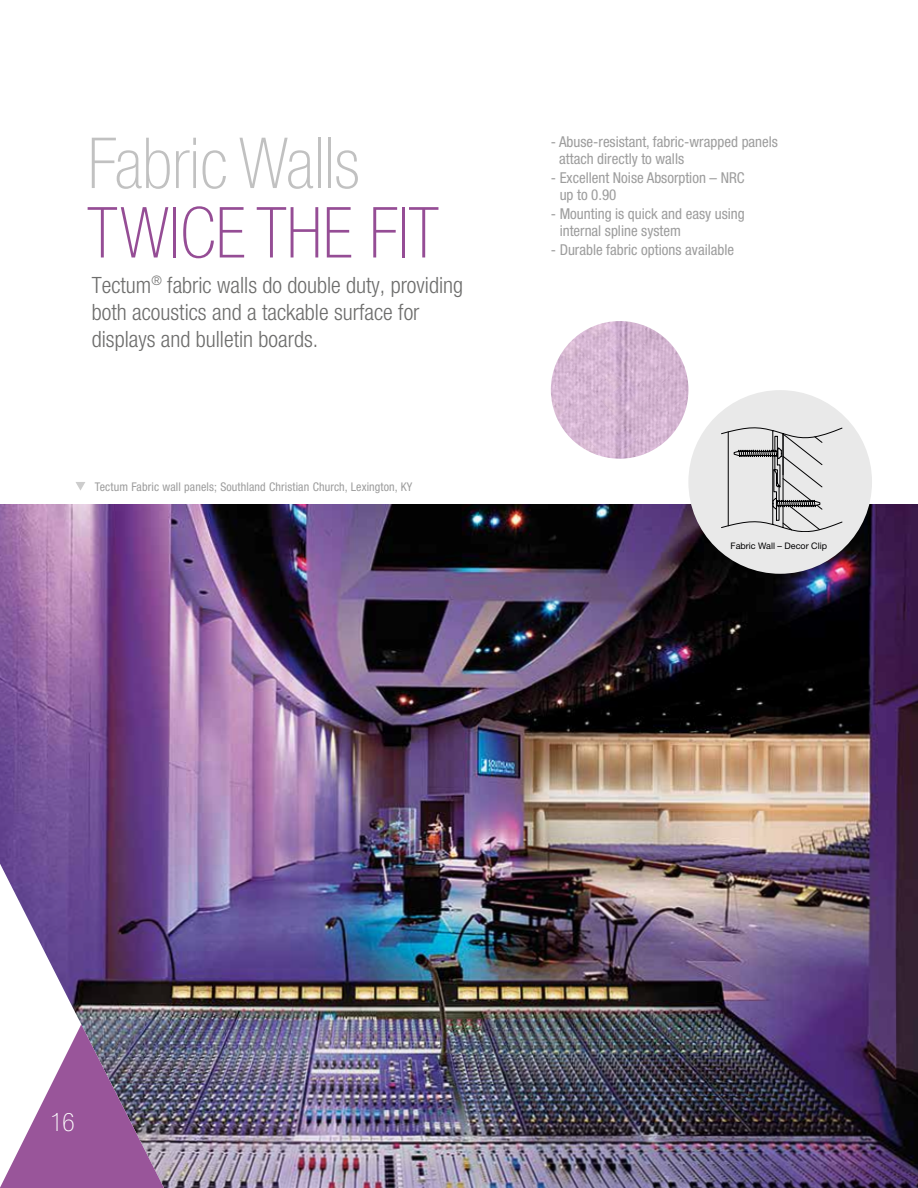
<style>
.page{position:relative;width:918px;height:1188px;background:#fff}
.page>*{position:absolute;margin:0;border:0;box-sizing:border-box;transform-origin:0 0}
.t1{font:100 condensed 70.5px "Helvetica Neue LT Std";color:#c1c1c1}
.t2{font:100 condensed 70.5px "Helvetica Neue LT Std";color:#954d95}
.t3{font:100 condensed 25.5px "Helvetica Neue LT Std";color:#fff}
.t4{font:300 condensed 22.5px/27.3px "Helvetica Neue LT Std";color:#6d6d6c}
.t5{font:condensed 15px/16.5px "Helvetica Neue LT Std";color:#9d9d9d}
.t6{font:condensed 12px "Helvetica Neue LT Std";letter-spacing:.01em;color:#9d9d9d}
.t7{font:9px "Helvetica Neue LT Std";color:#000001}
</style>
<div class="page">
<img style="left:551px;top:321px;width:137px;height:138px">
<img style="left:0;top:505px;width:918px;height:683px">
<svg style="left:0;top:864px;width:164px;height:160px"></svg>
<svg style="left:0;top:1024px;width:164px;height:164px"></svg>
<svg style="left:76px;top:482px;width:9px;height:8px"></svg>
<div style="left:688px;top:390px;width:184px;height:184px;background:#e9e9e9;border-radius:50%"></div>
<svg style="left:721px;top:428px;width:121px;height:104px"></svg>
<h1 class="t1" style="left:87px;top:124px;width:274px">Fabric Walls</h1>
<h1 class="t2" style="left:87px;top:193px;width:353px">TWICE THE FIT</h1>
<h3 class="t4" style="left:92px;top:271px;width:373px">Tectum<sup>®</sup> fabric walls do double duty, providing both acoustics and a tackable surface for displays and bulletin boards.</h3>
<p class="t6" style="left:95px;top:479px;width:319px">Tectum Fabric wall panels; Southland Christian Church, Lexington, KY</p>
<p class="t5" style="left:559px;top:134px;width:220px;text-indent:-8px">- Abuse-resistant, fabric-wrapped panels attach directly to walls</p>
<p class="t5" style="left:560px;top:170px;width:186px;text-indent:-9px">- Excellent Noise Absorption – NRC up to 0.90</p>
<p class="t5" style="left:560px;top:206px;width:187px;text-indent:-9px">- Mounting is quick and easy using internal spline system</p>
<p class="t5" style="left:551px;top:242px;width:185px">- Durable fabric options available</p>
<p class="t7" style="left:731px;top:541px;width:98px">Fabric Wall – Decor Clip</p>
<h2 class="t3" style="left:50px;top:1108px;width:26px">16</h2>
</div>
